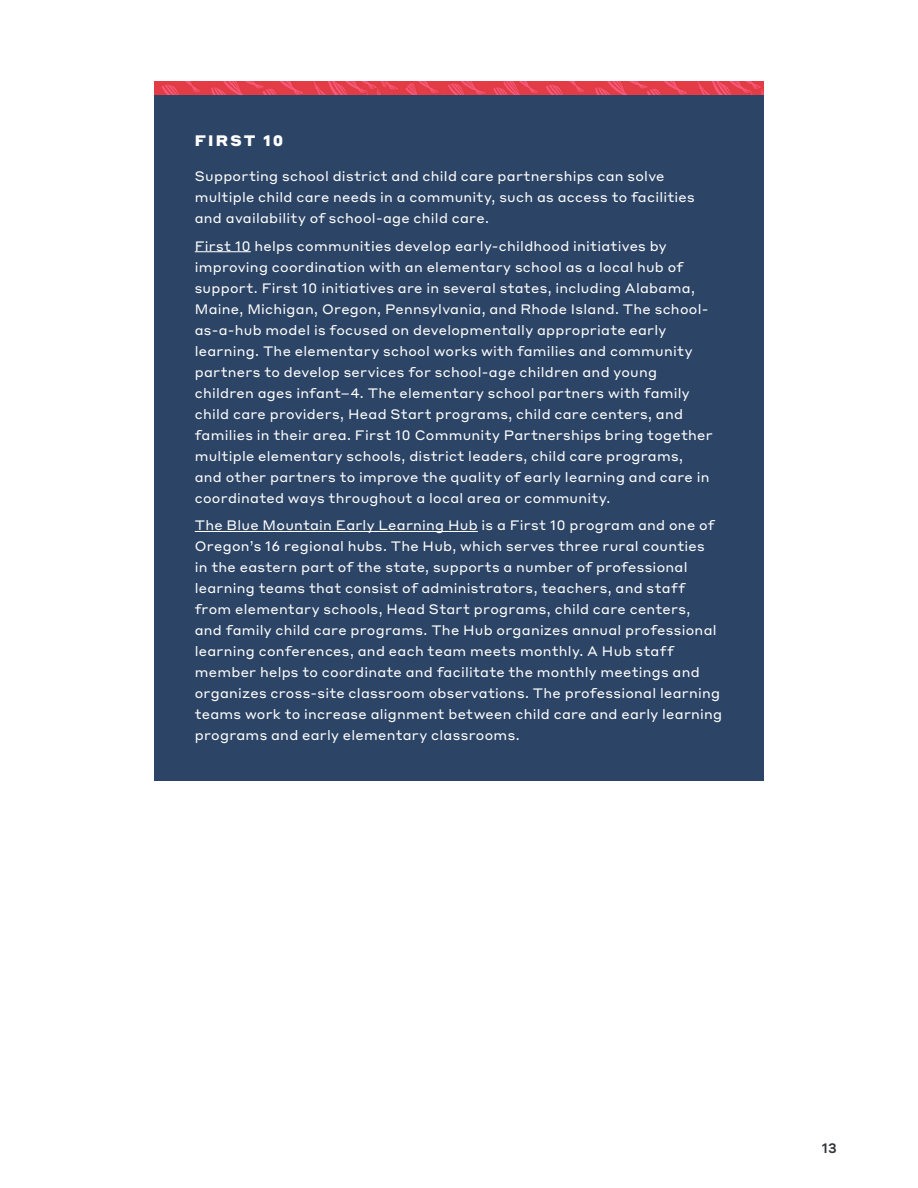
<style>
.page{position:relative;width:918px;height:1188px;background:#fff}
.page>*{position:absolute;margin:0;border:0;box-sizing:border-box;transform-origin:0 0}
.Callout_-_Title{font:900 15px "Styrene A";letter-spacing:.15em;color:#fff}
.Callout_-_Body{font:13.5px/21px "Styrene A";letter-spacing:.02em;color:#fff}
.t1{font:500 13.5px "Styrene A";color:#323537}
</style>
<div class="page">
<div style="left:154px;top:94px;width:610px;height:93px;background:#2c4465"></div>
<div style="left:154px;top:130px;width:610px;height:133px;background:#2c4465"></div>
<div style="left:154px;top:200px;width:610px;height:343px;background:#2c4465"></div>
<hr style="left:195px;top:251px;width:56px;height:1px;background:#fff">
<div style="left:154px;top:480px;width:610px;height:301px;background:#2c4465"></div>
<hr style="left:195px;top:531px;width:283px;height:1px;background:#fff">
<img style="left:154px;top:81px;width:610px;height:13px">
<p class="Callout_-_Title" style="left:195px;top:128px;width:90px">FIRST 10</p>
<p class="Callout_-_Body" style="left:195px;top:165px;width:502px">Supporting school district and child care partnerships can solve multiple child care needs in a community, such as access to facilities and availability of school-age child care.</p>
<p class="Callout_-_Body" style="left:195px;top:234px;width:519px">First 10 helps communities develop early-childhood initiatives by improving coordination with an elementary school as a local hub of support. First 10 initiatives are in several states, including Alabama, Maine, Michigan, Oregon, Pennsylvania, and Rhode Island. The school&shy;as-a-hub model is focused on developmentally appropriate early learning. The elementary school works with families and community partners to develop services for school-age children and young children ages infant–4. The elementary school partners with family child care providers, Head Start programs, child care centers, and families in their area. First 10 Community Partnerships bring together multiple elementary schools, district leaders, child care programs, and other partners to improve the quality of early learning and care in coordinated ways throughout a local area or community.</p>
<p class="Callout_-_Body" style="left:195px;top:514px;width:529px">The Blue Mountain Early Learning Hub is a First 10 program and one of Oregon’s 16 regional hubs. The Hub, which serves three rural counties<br>in the eastern part of the state, supports a number of professional learning teams that consist of administrators, teachers, and staff from elementary schools, Head Start programs, child care centers,<br>and family child care programs. The Hub organizes annual professional learning conferences, and each team meets monthly. A Hub staff member helps to coordinate and facilitate the monthly meetings and organizes cross-site classroom observations. The professional learning teams work to increase alignment between child care and early learning programs and early elementary classrooms.</p>
<p class="t1" style="left:822px;top:1136px;width:17px">13</p>
</div>
